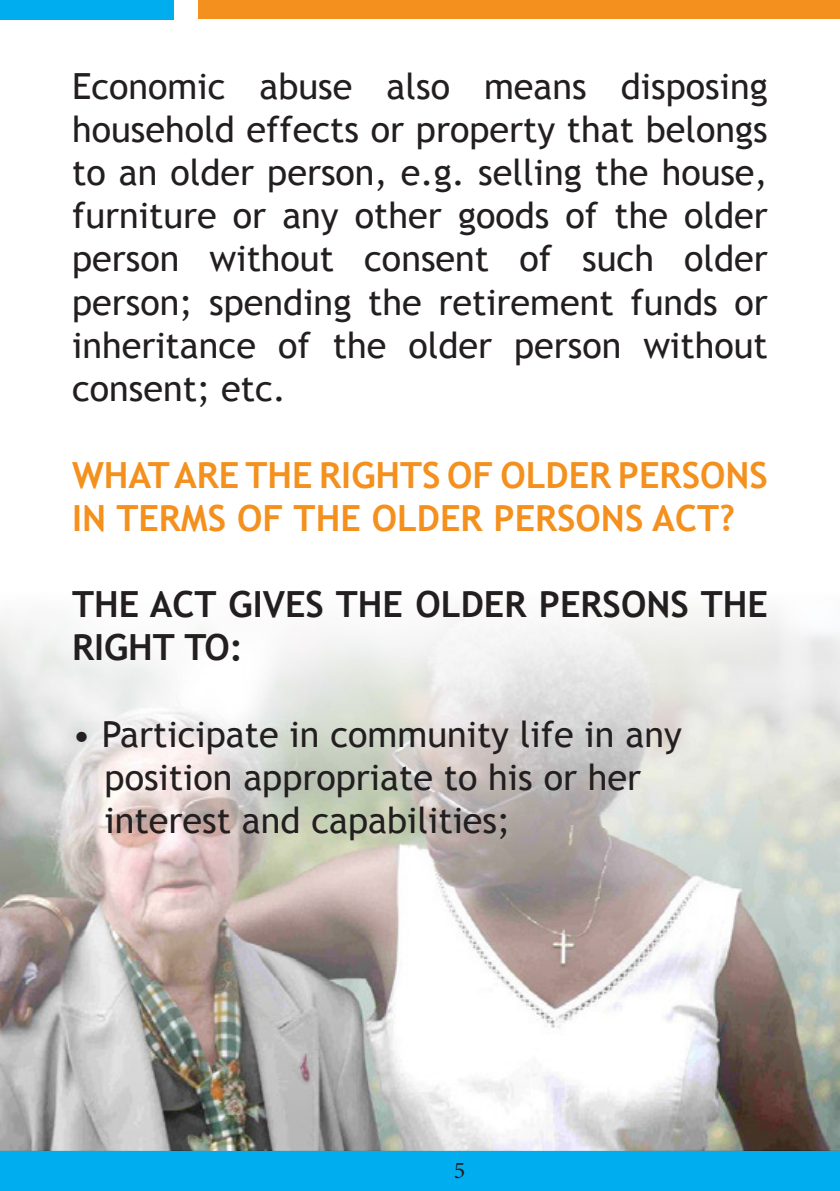
<style>
.page{position:relative;width:840px;height:1191px;background:#fff}
.page>*{position:absolute;margin:0;border:0;box-sizing:border-box;transform-origin:0 0}
.t1{font:36px/43.2px "Trebuchet MS";color:#231f20;text-align:justify}
.t2{font:700 36px/43.2px "Trebuchet MS";color:#f4901d}
.t3{font:700 36px/43.2px "Trebuchet MS";color:#231f20}
.t4{font:24px "Minion Pro";color:#231f20}
</style>
<div class="page">
<hr style="left:0;top:1150px;width:1px;height:41px;background:#00aeef">
<div style="left:1px;top:1150px;width:838px;height:41px;background:#00aeef"></div>
<div style="left:199px;top:0;width:640px;height:19px;background:#f4901d"></div>
<div style="left:0;top:0;width:174px;height:20px;background:#00aeef"></div>
<img style="left:0;top:612px;width:839px;height:538px">
<p class="t1" style="left:72px;top:65px;width:697px">Economic abuse also means disposing household effects or property that belongs to an older person, e.g. selling the house, furniture or any other goods of the older person without consent of such older person; spending the retirement funds or inheritance of the older person without consent; etc.</p>
<p class="t2" style="left:72px;top:453px;width:697px">WHAT ARE THE RIGHTS OF OLDER PERSONS<br>IN TERMS OF THE OLDER PERSONS ACT?</p>
<p class="t3" style="left:72px;top:583px;width:697px">THE ACT GIVES THE OLDER PERSONS THE<br>RIGHT TO:</p>
<p class="t1" style="left:72px;top:713px;width:611px">• Participate in community life in any</p>
<p class="t1" style="left:105px;top:756px;width:538px">position appropriate to his or her</p>
<p class="t1" style="left:105px;top:799px;width:407px">interest and capabilities;</p>
<p class="t4" style="left:453px;top:1154px;width:13px">5</p>
</div>
